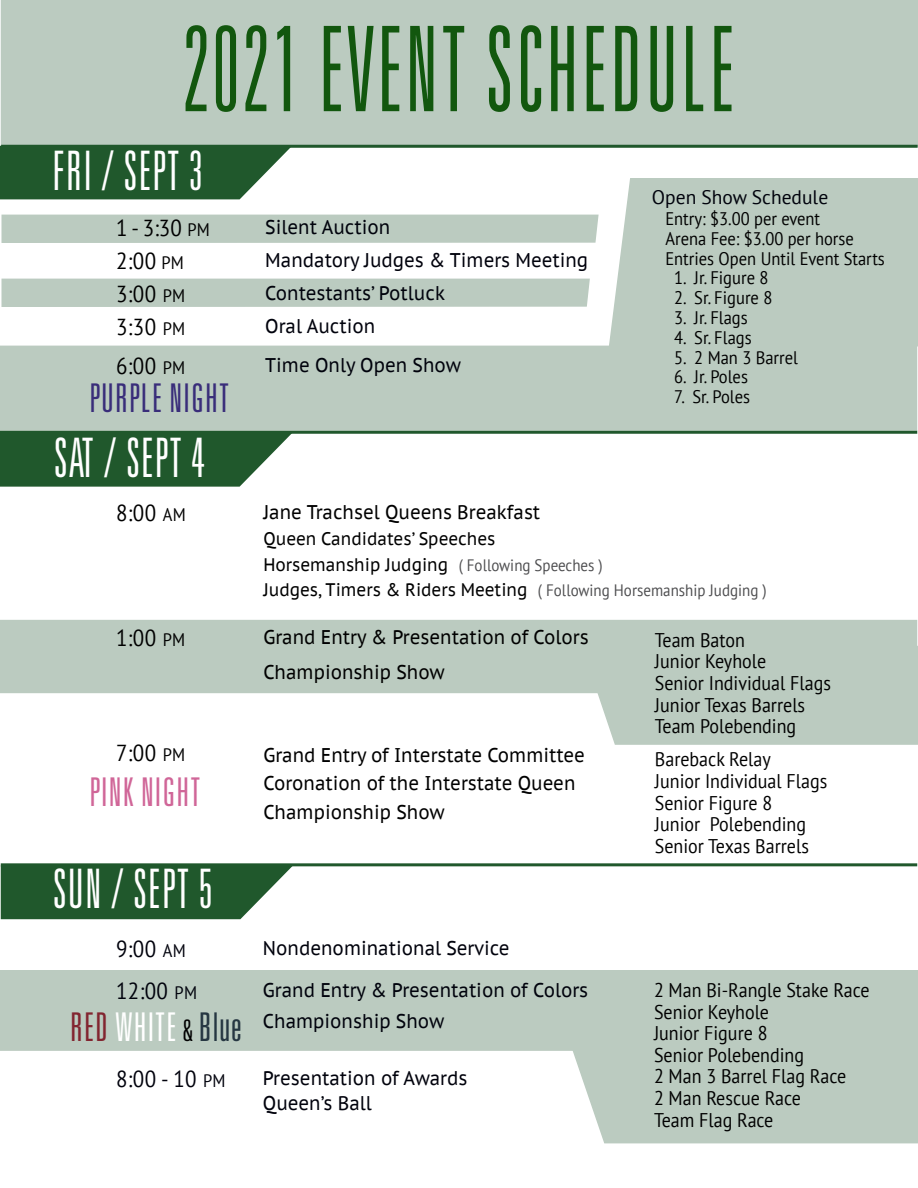
<style>
.page{position:relative;width:918px;height:1188px;background:#fff}
.page>*{position:absolute;margin:0;border:0;box-sizing:border-box;transform-origin:0 0}
.t1{font:118.2px "Univers LT 49 Lt Ult Cn";letter-spacing:.03em;color:#12570e;scale:.83 1}
.t2{font:54.45px "Univers LT 49 Lt Ult Cn";letter-spacing:.03em;color:#fff;scale:.88 1}
.t3{font:39.6px "Univers LT 49 Lt Ult Cn";letter-spacing:.03em;color:#fff}
.t4{font:39.6px "Univers LT 49 Lt Ult Cn";letter-spacing:.03em;color:#392d7a}
.t5{font:39.6px "Univers LT 49 Lt Ult Cn";letter-spacing:.03em;color:#d06698}
.t6{font:23.1px "PT Sans";letter-spacing:.02em;color:#000;scale:.91 1}
.t7{font:23.1px "PT Sans";letter-spacing:.02em;color:#00020c;scale:.91 1}
.t8{font:19.8px/21.6px "PT Sans";color:#000;scale:.91 1}
.t9{font:19.8px/25.5px "PT Sans Caption";color:#00020c;scale:.91 1}
.t10{font:19.8px/28.5px "PT Sans Caption";color:#000;scale:.91 1}
.t11{font:19.5px "PT Sans";color:#00020c}
.t12{font:18.15px/19.8px "PT Sans";color:#000;scale:.91 1}
.t13{font:18.15px/25.5px "PT Sans Caption";color:#000;scale:.91 1}
.t14{font:16.5px "PT Sans";color:#4d4d4f;scale:.91 1}
.s1{font-size:18.15px}
.s2{font-family:"PT Sans";font-size:16.5px;color:#4d4d4f}
.s3{font-family:"PT Sans Caption";font-size:18.15px;color:#000}
.s4{color:#822530}
.s5{font-size:29.7px;color:#000}
.s6{color:#263742}
</style>
<div class="page">
<div style="left:1px;top:214px;width:598px;height:29px;background:#bbcbc0"></div>
<div style="left:1px;top:278px;width:589px;height:29px;background:#bbcbc0"></div>
<svg style="left:581px;top:645px;width:337px;height:100px;background:#c0cfc4"></svg>
<div style="left:2px;top:0;width:915px;height:146px;background:#bbcbc0"></div>
<div style="left:1px;top:0;width:917px;height:147px;border:2px solid #bbcbc0"></div>
<div style="left:1px;top:346px;width:915px;height:84px;background:#bbcbc0"></div>
<div style="left:0;top:346px;width:917px;height:85px;border:2px solid #bbcbc0"></div>
<div style="left:608px;top:178px;width:310px;height:169px;background:#bbcbc0"></div>
<div style="left:573px;top:1051px;width:345px;height:93px;background:#bbcbc0"></div>
<div style="left:1px;top:621px;width:915px;height:71px;background:#bbcbc0"></div>
<div style="left:0;top:620px;width:917px;height:73px;border:2px solid #bbcbc0"></div>
<div style="left:0;top:970px;width:918px;height:81px;background:#bbcbc0"></div>
<hr style="left:0;top:431px;width:917px;height:3px;background:#20582c">
<svg style="left:0;top:433px;width:292px;height:54px;background:#34673f"></svg>
<hr style="left:1px;top:863px;width:916px;height:3px;background:#20582c">
<svg style="left:1px;top:866px;width:292px;height:53px;background:#34673f"></svg>
<svg style="left:0;top:146px;width:290px;height:53px;background:#33663e"></svg>
<hr style="left:1px;top:145px;width:917px;height:3px;background:#20582c">
<h1 class="t1" style="left:183px;top:8px;width:667px">2021 EVENT SCHEDULE</h1>
<h2 class="t2" style="left:52px;top:142px;width:172px">FRI / SEPT 3</h2>
<p class="t6" style="left:116px;top:213px;width:104px">1 - 3:30 <span class="s1">PM</span></p>
<p class="t9" style="left:265px;top:214px;width:139px">Silent Auction</p>
<p class="t6" style="left:116px;top:246px;width:76px">2:00 <span class="s1">PM</span></p>
<p class="t9" style="left:265px;top:247px;width:356px">Mandatory Judges &amp; Timers Meeting</p>
<p class="t6" style="left:116px;top:279px;width:78px">3:00 <span class="s1">PM</span></p>
<p class="t9" style="left:265px;top:280px;width:199px">Contestants’ Potluck</p>
<p class="t6" style="left:116px;top:312px;width:78px">3:30 <span class="s1">PM</span></p>
<p class="t9" style="left:265px;top:313px;width:122px">Oral Auction</p>
<p class="t6" style="left:116px;top:351px;width:78px">6:00 <span class="s1">PM</span></p>
<p class="t9" style="left:265px;top:352px;width:216px">Time Only Open Show</p>
<h3 class="t4" style="left:89px;top:377px;width:141px">PURPLE NIGHT</h3>
<h2 class="t2" style="left:54px;top:430px;width:173px">SAT / SEPT 4</h2>
<p class="t11" style="left:652px;top:184px;width:178px">Open Show Schedule</p>
<p class="t12" style="left:665px;top:208px;width:243px">Entry: $3.00 per event<br>Arena Fee: $3.00 per horse<br>Entries Open Until Event Starts</p>
<p class="t12" style="left:674px;top:268px;width:105px">1. Jr. Figure 8</p>
<p class="t12" style="left:674px;top:287px;width:109px">2. Sr. Figure 8</p>
<p class="t12" style="left:674px;top:307px;width:82px">3. Jr. Flags</p>
<p class="t12" style="left:674px;top:327px;width:87px">4. Sr. Flags</p>
<p class="t12" style="left:674px;top:347px;width:137px">5. 2 Man 3 Barrel</p>
<p class="t12" style="left:674px;top:367px;width:83px">6. Jr. Poles</p>
<p class="t12" style="left:674px;top:386px;width:85px">7. Sr. Poles</p>
<p class="t6" style="left:116px;top:498px;width:78px">8:00 <span class="s1">AM</span></p>
<p class="t10" style="left:263px;top:497px;width:306px">Jane Trachsel Queens Breakfast</p>
<p class="t13" style="left:263px;top:526px;width:374px">Queen Candidates’ Speeches<br>Horsemanship Judging <span class="s2">( Following Speeches )</span></p>
<p class="t14" style="left:263px;top:580px;width:554px"><span class="s3">Judges, Timers &amp; Riders Meeting</span> ( Following Horsemanship Judging )</p>
<p class="t6" style="left:116px;top:623px;width:78px">1:00 <span class="s1">PM</span></p>
<p class="t10" style="left:263px;top:622px;width:359px">Grand Entry &amp; Presentation of Colors</p>
<p class="t8" style="left:655px;top:629px;width:195px">Team Baton<br>Junior Keyhole<br>Senior Individual Flags<br>Junior Texas Barrels<br>Team Polebending</p>
<p class="t10" style="left:263px;top:657px;width:201px">Championship Show</p>
<p class="t6" style="left:116px;top:738px;width:78px">7:00 <span class="s1">PM</span></p>
<p class="t10" style="left:263px;top:740px;width:355px">Grand Entry of Interstate Committee</p>
<p class="t8" style="left:655px;top:748px;width:191px">Bareback Relay<br>Junior Individual Flags<br>Senior Figure 8<br>Junior Polebending<br>Senior Texas Barrels</p>
<p class="t10" style="left:263px;top:769px;width:345px">Coronation of the Interstate Queen<br>Championship Show</p>
<h3 class="t5" style="left:89px;top:771px;width:113px">PINK NIGHT</h3>
<h2 class="t2" style="left:53px;top:861px;width:182px">SUN / SEPT 5</h2>
<p class="t7" style="left:116px;top:935px;width:78px">9:00 <span class="s1">AM</span></p>
<p class="t9" style="left:263px;top:935px;width:273px">Nondenominational Service</p>
<p class="t7" style="left:116px;top:976px;width:91px">12:00 <span class="s1">PM</span></p>
<p class="t9" style="left:263px;top:977px;width:359px">Grand Entry &amp; Presentation of Colors</p>
<p class="t8" style="left:654px;top:979px;width:239px">2 Man Bi-Rangle Stake Race<br>Senior Keyhole<br>Junior Figure 8<br>Senior Polebending<br>2 Man 3 Barrel Flag Race<br>2 Man Rescue Race<br>Team Flag Race</p>
<h3 class="t3" style="left:70px;top:1006px;width:173px"><span class="s4">RED</span> WHITE <span class="s5">&amp;</span> <span class="s6">Blue</span></h3>
<p class="t9" style="left:263px;top:1007px;width:201px">Championship Show</p>
<p class="t7" style="left:116px;top:1064px;width:122px">8:00 - 10 <span class="s1">PM</span></p>
<p class="t9" style="left:263px;top:1064px;width:226px">Presentation of Awards<br>Queen’s Ball</p>
</div>
